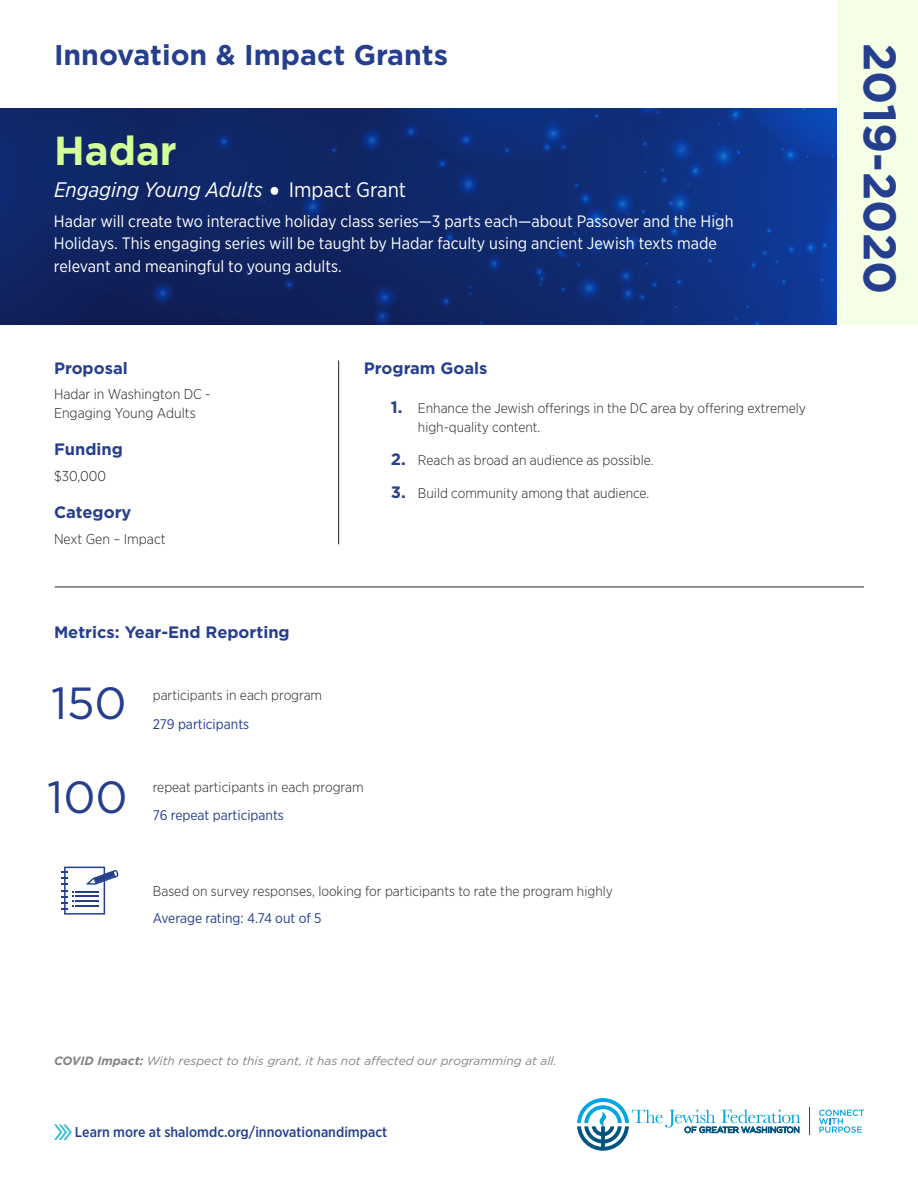
<style>
.page{position:relative;width:918px;height:1188px;background:#fff}
.page>*{position:absolute;margin:0;border:0;box-sizing:border-box;transform-origin:0 0}
.t1{font:700 45.6px "Gotham";color:#253f8e}
.t2{font:45px/93.9px "Gotham";color:#253f8e}
.t3{font:700 40.5px "Gotham";color:#d4ff99}
.t4{font:700 28.5px "Gotham";color:#253f8e}
.t5{font:italic 21px "Gotham Narrow";color:#fff}
.t6{font:16.5px/22.5px "Gotham Narrow";color:#fff}
.t7{font:700 16.5px "Gotham";color:#253f8e}
.t8{font:300 14.25px/18.8px "Gotham Narrow";color:#231f20}
.t9{font:500 14.25px "Gotham Narrow";color:#253f8e}
.t10{font:300 13.95px/19.2px "Gotham Narrow";color:#231f20}
.t11{font:13.95px "Gotham Narrow";color:#253f8e}
.t12{font:italic 12px "Gotham";color:#808285}
.s1{font-style:normal;font-size:31.5px}
.s2{font-style:normal}
.s3{font-family:"Gotham";font-weight:700;font-size:16.5px;color:#253f8e}
.s4{font-weight:700}
</style>
<div class="page">
<svg style="left:0;top:108px;width:837px;height:216px;background:#0f2a70"></svg>
<div style="left:837px;top:0;width:81px;height:324px;background:#f4ffe6"></div>
<svg style="left:54px;top:1124px;width:18px;height:16px"></svg>
<svg style="left:577px;top:1098px;width:223px;height:53px"></svg>
<svg style="left:819px;top:1110px;width:45px;height:23px"></svg>
<svg style="left:809px;top:1107px;width:1px;height:28px"></svg>
<hr style="left:338px;top:360px;width:1px;height:184px;background:#231f20">
<hr style="left:55px;top:587px;width:809px;height:1px;background:#231f20">
<svg style="left:62px;top:867px;width:57px;height:48px"></svg>
<h3 class="t4" style="left:54px;top:43px;width:396px">Innovation &amp; Impact Grants</h3>
<h1 class="t1" style="left:900px;top:43px;width:254px;rotate:90deg">2019-2020</h1>
<h3 class="t3" style="left:54px;top:132px;width:124px">Hadar</h3>
<h3 class="t5" style="left:54px;top:181px;width:354px">Engaging Young Adults <span class="s1">•</span> <span class="s2">Impact Grant</span></h3>
<p class="t6" style="left:54px;top:210px;width:681px">Hadar will create two interactive holiday class series—3 parts each—about Passover and the High<br>Holidays. This engaging series will be taught by Hadar faculty using ancient Jewish texts made relevant and meaningful to young adults.</p>
<p class="t7" style="left:54px;top:360px;width:75px">Proposal</p>
<p class="t8" style="left:54px;top:385px;width:158px">Hadar in Washington DC -<br>Engaging Young Adults</p>
<p class="t7" style="left:54px;top:442px;width:70px">Funding</p>
<p class="t8" style="left:54px;top:467px;width:54px">$30,000</p>
<p class="t7" style="left:54px;top:505px;width:79px">Category</p>
<p class="t8" style="left:54px;top:530px;width:113px">Next Gen – Impact</p>
<p class="t7" style="left:54px;top:625px;width:237px">Metrics: Year-End Reporting</p>
<p class="t7" style="left:364px;top:360px;width:125px">Program Goals</p>
<p class="t10" style="left:418px;top:399px;width:389px;text-indent:-27px"><span class="s3">1.</span> Enhance the Jewish offerings in the DC area by offering extremely high-quality content.</p>
<p class="t10" style="left:391px;top:451px;width:264px"><span class="s3">2.</span> Reach as broad an audience as possible.</p>
<p class="t10" style="left:391px;top:484px;width:260px"><span class="s3">3.</span> Build community among that audience.</p>
<h2 class="t2" style="left:47px;top:659px;width:82px">150<br>100</h2>
<p class="t10" style="left:153px;top:687px;width:171px">participants in each program</p>
<p class="t11" style="left:153px;top:718px;width:98px">279 participants</p>
<p class="t10" style="left:153px;top:778px;width:212px">repeat participants in each program</p>
<p class="t11" style="left:153px;top:808px;width:133px">76 repeat participants</p>
<p class="t10" style="left:153px;top:882px;width:462px">Based on survey responses, looking for participants to rate the program highly</p>
<p class="t11" style="left:153px;top:912px;width:170px">Average rating: 4.74 out of 5</p>
<p class="t12" style="left:54px;top:1056px;width:504px"><span class="s4">COVID Impact:</span> With respect to this grant, it has not affected our programming at all.</p>
<p class="t9" style="left:75px;top:1126px;width:314px">Learn more at shalomdc.org/innovationandimpact</p>
</div>
